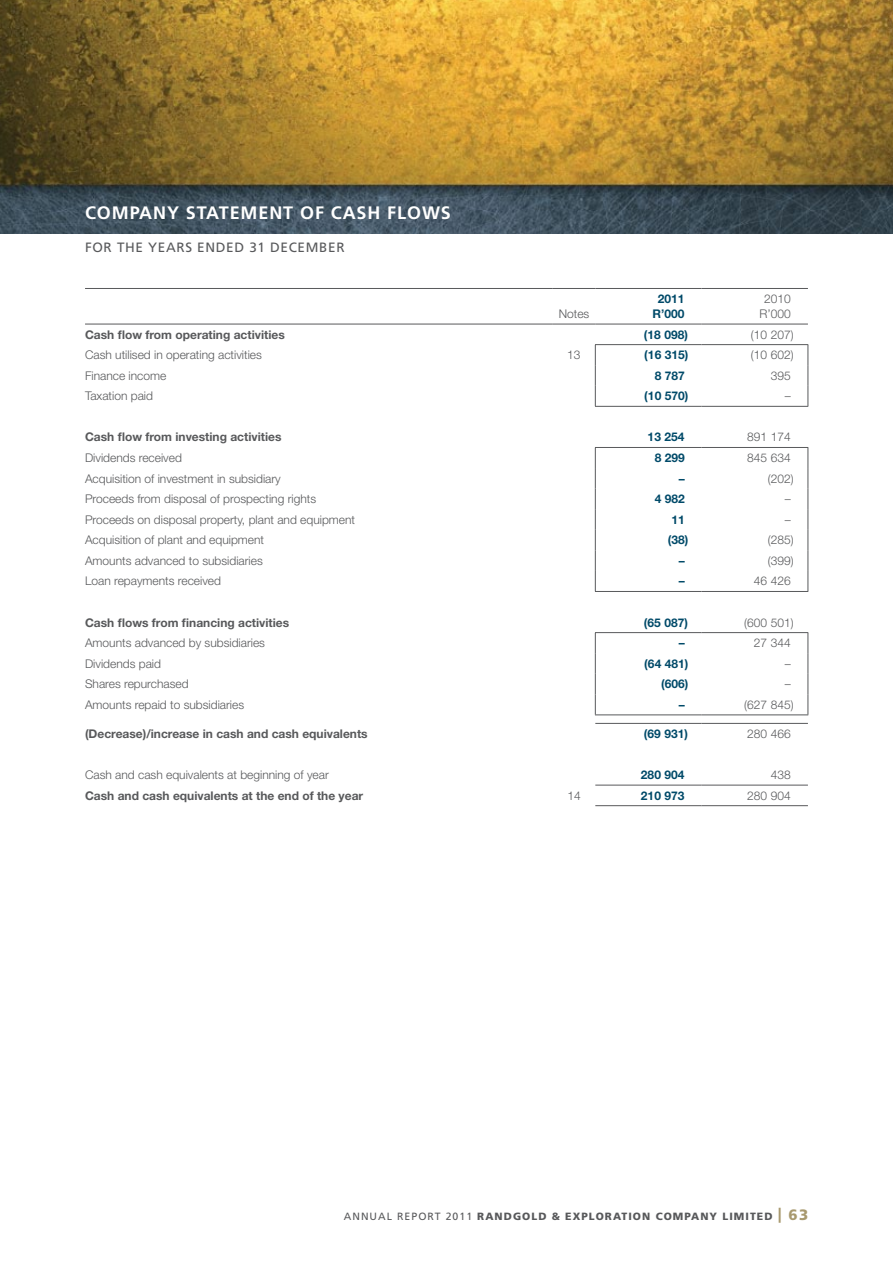
<style>
.page{position:relative;width:893px;height:1263px;background:#fff}
.page>*{position:absolute;margin:0;border:0;box-sizing:border-box;transform-origin:0 0}
.t1{font:700 18px "Frutiger LT Std";letter-spacing:.05em;color:#fff}
.t2{font:13.5px "Frutiger LT Std";letter-spacing:.05em;color:#58595b}
.t3{font:300 12px/15px "Helvetica Neue LT Std";color:#58595b;text-align:center}
.t4{font:700 12px "Helvetica Neue LT Std";color:#58595b}
.t5{font:700 12px/15px "Helvetica Neue LT Std";letter-spacing:.005em;color:#004a69;text-align:center}
.t6{font:900 10.5px "Frutiger LT Std";letter-spacing:.1em;color:#58595b}
.s1{font-weight:400}
.s2{font-size:15px;color:#a8996e}
</style>
<div class="page">
<img style="left:0;top:0;width:893px;height:234px">
<hr style="left:85px;top:288px;width:468px;height:1px;background:#58595b">
<hr style="left:553px;top:288px;width:42px;height:1px;background:#58595b">
<hr style="left:595px;top:288px;width:107px;height:1px;background:#58595b">
<hr style="left:702px;top:288px;width:106px;height:1px;background:#58595b">
<hr style="left:85px;top:324px;width:468px;height:1px;background:#58595b">
<hr style="left:553px;top:324px;width:42px;height:1px;background:#58595b">
<hr style="left:595px;top:324px;width:107px;height:1px;background:#58595b">
<hr style="left:702px;top:324px;width:106px;height:1px;background:#58595b">
<hr style="left:595px;top:344px;width:107px;height:1px;background:#58595b">
<hr style="left:702px;top:344px;width:106px;height:1px;background:#58595b">
<svg style="left:595px;top:345px;width:1px;height:61px"></svg>
<svg style="left:807px;top:345px;width:1px;height:61px"></svg>
<hr style="left:595px;top:406px;width:107px;height:1px;background:#58595b">
<hr style="left:702px;top:406px;width:106px;height:1px;background:#58595b">
<hr style="left:595px;top:447px;width:107px;height:1px;background:#58595b">
<hr style="left:702px;top:447px;width:106px;height:1px;background:#58595b">
<svg style="left:595px;top:448px;width:1px;height:143px"></svg>
<svg style="left:807px;top:448px;width:1px;height:143px"></svg>
<hr style="left:595px;top:591px;width:107px;height:1px;background:#58595b">
<hr style="left:702px;top:591px;width:106px;height:1px;background:#58595b">
<hr style="left:595px;top:632px;width:107px;height:1px;background:#58595b">
<hr style="left:702px;top:632px;width:106px;height:1px;background:#58595b">
<svg style="left:595px;top:633px;width:1px;height:81px"></svg>
<svg style="left:807px;top:633px;width:1px;height:81px"></svg>
<hr style="left:595px;top:714px;width:107px;height:1px;background:#58595b">
<hr style="left:702px;top:714px;width:106px;height:1px;background:#58595b">
<hr style="left:595px;top:723px;width:107px;height:1px;background:#58595b">
<hr style="left:702px;top:723px;width:106px;height:1px;background:#58595b">
<hr style="left:595px;top:785px;width:107px;height:1px;background:#58595b">
<hr style="left:702px;top:785px;width:106px;height:1px;background:#58595b">
<hr style="left:595px;top:805px;width:107px;height:1px;background:#58595b">
<hr style="left:702px;top:805px;width:106px;height:1px;background:#58595b">
<h1 class="t1" style="left:85px;top:202px;width:367px">COMPANY STATE MENT OF CASH FLOWS</h1>
<p class="t2" style="left:85px;top:239px;width:260px">FOR THE YEARS ENDED 31 DECEMBER</p>
<p class="t3" style="left:559px;top:306px;width:32px">Notes</p>
<p class="t5" style="left:652px;top:291px;width:34px">2011<br>R’000</p>
<p class="t3" style="left:759px;top:291px;width:33px">2010<br>R’000</p>
<p class="t4" style="left:85px;top:327px;width:201px">Cash flow from operating activities</p>
<p class="t5" style="left:644px;top:327px;width:46px">(18 098)</p>
<p class="t3" style="left:751px;top:327px;width:44px">(10 207)</p>
<p class="t3" style="left:85px;top:347px;width:178px">Cash utilised in operating activities</p>
<p class="t3" style="left:567px;top:347px;width:15px">13</p>
<p class="t5" style="left:644px;top:347px;width:46px">(16 315)</p>
<p class="t3" style="left:751px;top:347px;width:44px">(10 602)</p>
<p class="t3" style="left:85px;top:368px;width:83px">Finance income</p>
<p class="t5" style="left:655px;top:368px;width:32px">8 787</p>
<p class="t3" style="left:771px;top:368px;width:22px">395</p>
<p class="t3" style="left:85px;top:388px;width:70px">Taxation paid</p>
<p class="t5" style="left:644px;top:388px;width:46px">(10 570)</p>
<p class="t3" style="left:785px;top:388px;width:7px">–</p>
<p class="t4" style="left:85px;top:430px;width:198px">Cash flow from investing activities</p>
<p class="t5" style="left:648px;top:429px;width:38px">13 254</p>
<p class="t3" style="left:747px;top:429px;width:45px">891 174</p>
<p class="t3" style="left:85px;top:450px;width:98px">Dividends received</p>
<p class="t5" style="left:655px;top:450px;width:32px">8 299</p>
<p class="t3" style="left:747px;top:450px;width:45px">845 634</p>
<p class="t3" style="left:85px;top:471px;width:197px">Acquisition of investment in subsidiary</p>
<p class="t5" style="left:679px;top:471px;width:7px">–</p>
<p class="t3" style="left:768px;top:471px;width:28px">(202)</p>
<p class="t3" style="left:85px;top:491px;width:233px">Proceeds from disposal of prospecting rights</p>
<p class="t5" style="left:655px;top:491px;width:32px">4 982</p>
<p class="t3" style="left:785px;top:491px;width:7px">–</p>
<p class="t3" style="left:85px;top:512px;width:272px">Proceeds on disposal property, plant and equipment</p>
<p class="t5" style="left:672px;top:512px;width:15px">11</p>
<p class="t3" style="left:785px;top:512px;width:7px">–</p>
<p class="t3" style="left:85px;top:532px;width:181px">Acquisition of plant and equipment</p>
<p class="t5" style="left:668px;top:532px;width:22px">(38)</p>
<p class="t3" style="left:768px;top:532px;width:28px">(285)</p>
<p class="t3" style="left:85px;top:553px;width:179px">Amounts advanced to subsidiaries</p>
<p class="t5" style="left:679px;top:553px;width:7px">–</p>
<p class="t3" style="left:768px;top:553px;width:28px">(399)</p>
<p class="t3" style="left:85px;top:573px;width:138px">Loan repayments received</p>
<p class="t5" style="left:679px;top:573px;width:7px">–</p>
<p class="t3" style="left:754px;top:573px;width:38px">46 426</p>
<p class="t4" style="left:85px;top:615px;width:206px">Cash flows from financing activities</p>
<p class="t5" style="left:644px;top:614px;width:46px">(65 087)</p>
<p class="t3" style="left:744px;top:615px;width:51px">(600 501)</p>
<p class="t3" style="left:85px;top:635px;width:182px">Amounts advanced by subsidiaries</p>
<p class="t5" style="left:679px;top:635px;width:7px">–</p>
<p class="t3" style="left:754px;top:635px;width:38px">27 344</p>
<p class="t3" style="left:85px;top:656px;width:77px">Dividends paid</p>
<p class="t5" style="left:644px;top:656px;width:46px">(64 481)</p>
<p class="t3" style="left:785px;top:656px;width:7px">–</p>
<p class="t3" style="left:85px;top:676px;width:105px">Shares repurchased</p>
<p class="t5" style="left:661px;top:676px;width:29px">(606)</p>
<p class="t3" style="left:785px;top:676px;width:7px">–</p>
<p class="t3" style="left:85px;top:697px;width:161px">Amounts repaid to subsidiaries</p>
<p class="t5" style="left:679px;top:697px;width:7px">–</p>
<p class="t3" style="left:744px;top:697px;width:51px">(627 845)</p>
<p class="t4" style="left:85px;top:726px;width:284px">(Decrease)/increase in cash and cash equivalents</p>
<p class="t5" style="left:644px;top:726px;width:46px">(69 931)</p>
<p class="t3" style="left:747px;top:726px;width:45px">280 466</p>
<p class="t3" style="left:85px;top:767px;width:245px">Cash and cash equivalents at beginning of year</p>
<p class="t5" style="left:641px;top:767px;width:45px">280 904</p>
<p class="t3" style="left:771px;top:767px;width:22px">438</p>
<p class="t4" style="left:85px;top:788px;width:280px">Cash and cash equivalents at the end of the year</p>
<p class="t3" style="left:567px;top:788px;width:15px">14</p>
<p class="t5" style="left:641px;top:788px;width:45px">210 973</p>
<p class="t3" style="left:747px;top:788px;width:45px">280 904</p>
<p class="t6" style="left:344px;top:1210px;width:466px"><span class="s1">ANNUAL REPORT 2011</span> RANDGOLD &amp; EXPLORATION COMPANY LIMITED <span class="s2">| 63</span></p>
</div>
